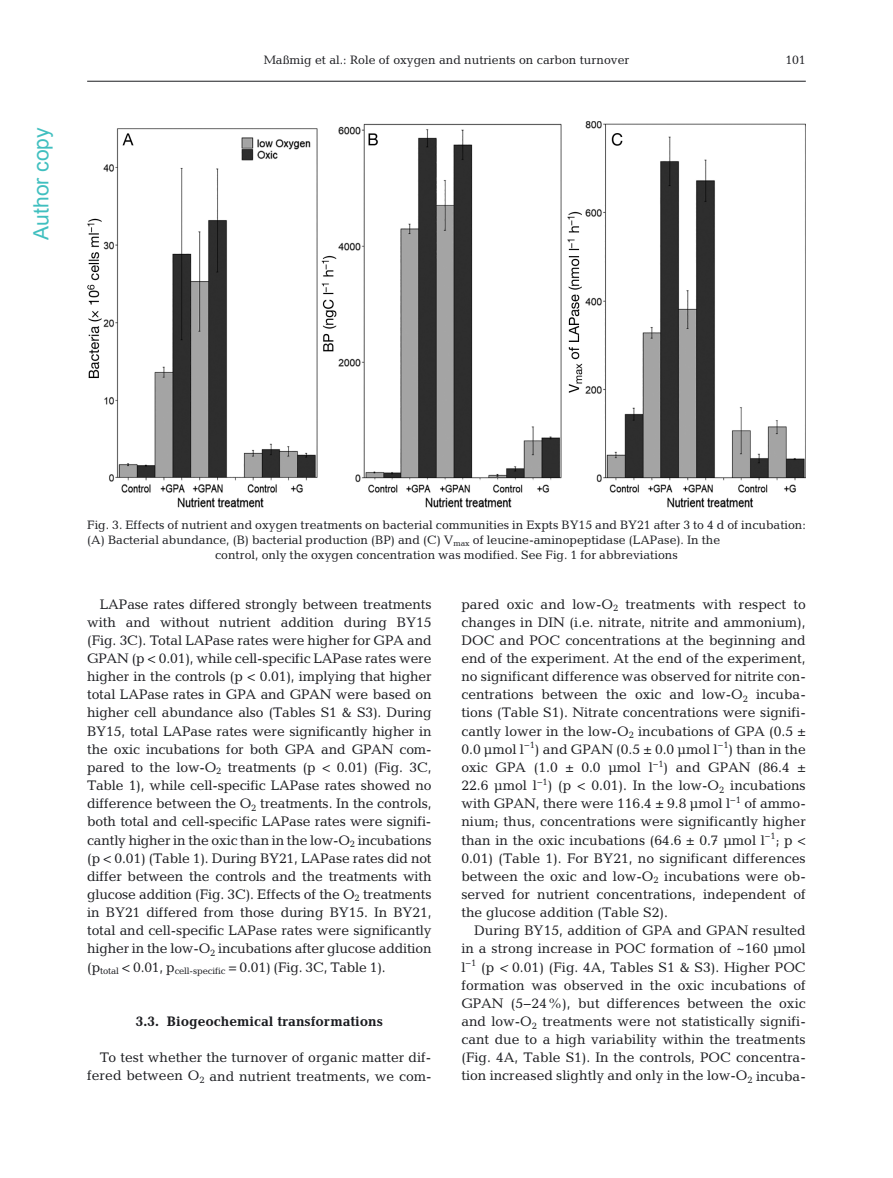
<style>
.page{position:relative;width:893px;height:1178px;background:#fff}
.page>*{position:absolute;margin:0;border:0;box-sizing:border-box;transform-origin:0 0}
.t1{font:21px "Arial";color:#40bfbf}
.t2{font:13.95px/18.1px "Candida";color:#1b1c20;text-align:justify}
.t3{font:700 13.95px "Candida";color:#1b1c20}
.t4{font:12.3px "Candida";color:#1b1c20}
.s1{font-family:"Oblique Straight Plain"}
</style>
<div class="page">
<hr style="left:87px;top:81px;width:719px;height:1px;background:#1b1c20">
<img style="left:87px;top:121px;width:719px;height:387px">
<h1 class="t1" style="left:27px;top:240px;width:114px;rotate:-90deg">Author copy</h1>
<p class="t4" style="left:264px;top:55px;width:367px">Maßmig et al.: Role of oxygen and nutrients on carbon turnover</p>
<p class="t4" style="left:785px;top:55px;width:22px">101</p>
<p class="t4" style="left:87px;top:521px;width:720px">Fig. 3. Effects of nutrient and oxygen treatments on bacterial communities in Expts BY15 and BY21 after 3 to 4 d of incubation:</p>
<p class="t4" style="left:87px;top:536px;width:635px">(A) Bacterial abundance, (B) bacterial production (BP) and (C) V<sub>max</sub> of leucine-aminopeptidase (LAPase). In the</p>
<p class="t4" style="left:215px;top:550px;width:464px">control, only the oxygen concentration was modified. See Fig. 1 for abbreviations</p>
<p class="t2" style="left:87px;top:596px;width:346px;text-indent:13px">LAPase rates differed strongly between treatments with and without nutrient addition during BY15 (Fig. 3C). Total LAPase rates were higher for GPA and GPAN (p &lt; 0.01), while cell-specific LAPase rates were higher in the controls (p &lt; 0.01), implying that higher total LAPase rates in GPA and GPAN were based on higher cell abundance also (Tables S1 &amp; S3). During BY15, total LAPase rates were significantly higher in the oxic incubations for both GPA and GPAN com&shy;pared to the low-O<sub>2</sub> treatments (p &lt; 0.01) (Fig. 3C, Table 1), while cell-specific LAPase rates showed no difference between the O<sub>2</sub> treatments. In the controls, both total and cell-specific LAPase rates were signifi&shy;cantly higher in the oxic than in the low-O<sub>2</sub> incubations (p &lt; 0.01) (Table 1). During BY21, LAPase rates did not differ between the controls and the treatments with glucose addition (Fig. 3C). Effects of the O<sub>2</sub> treatments in BY21 differed from those during BY15. In BY21, total and cell-specific LAPase rates were significantly higher in the low-O<sub>2</sub> incubations after glucose addition (p<sub>total</sub> &lt; 0.01, p<sub>cell-specific</sub> = 0.01) (Fig. 3C, Table 1).</p>
<p class="t3" style="left:136px;top:1016px;width:249px">3.3. Biogeochemical transformations</p>
<p class="t2" style="left:87px;top:1050px;width:346px;text-align:right">To test whether the turnover of organic matter dif&shy;fered between O<sub>2</sub> and nutrient treatments, we com-</p>
<p class="t2" style="left:461px;top:596px;width:346px">pared oxic and low-O<sub>2</sub> treatments with respect to changes in DIN (i.e. nitrate, nitrite and ammonium), DOC and POC concentrations at the beginning and end of the experiment. At the end of the experiment, no significant difference was observed for nitrite con&shy;centrations between the oxic and low-O<sub>2</sub> incuba&shy;tions (Table S1). Nitrate concentrations were signifi - cantly lower in the low-O<sub>2</sub> incubations of GPA (0.5 ± 0.0 µmol l<sup>−1</sup>) and GPAN (0.5 ± 0.0 µmol l<sup>−1</sup>) than in the oxic GPA (1.0 ± 0.0 µmol l<sup>−1</sup>) and GPAN (86.4 ± 22.6 µmol l<sup>−1</sup>) (p &lt; 0.01). In the low-O<sub>2</sub> incubations with GPAN, there were 116.4 ± 9.8 µmol l<sup>−1</sup> of ammo&shy;nium; thus, concentrations were significantly higher than in the oxic incubations (64.6 ± 0.7 µmol l<sup>−1</sup>; p &lt; 0.01) (Table 1). For BY21, no significant differences be tween the oxic and low-O<sub>2</sub> incubations were ob - served for nutrient concentrations, independent of the glucose addition (Table S2).</p>
<p class="t2" style="left:461px;top:923px;width:346px;text-indent:13px">During BY15, addition of GPA and GPAN resulted in a strong increase in POC formation of ~160 µmol l<sup>−1</sup> (p <span class="s1">&lt;</span> 0.01) (Fig. 4A, Tables S1 &amp; S3). Higher POC formation was observed in the oxic incubations of GPAN (5−24%), but differences between the oxic and low-O<sub>2</sub> treatments were not statistically signifi&shy;cant due to a high variability within the treatments (Fig. 4A, Table S1). In the controls, POC concentra&shy;tion increased slightly and only in the low-O<sub>2</sub> incuba-</p>
</div>
